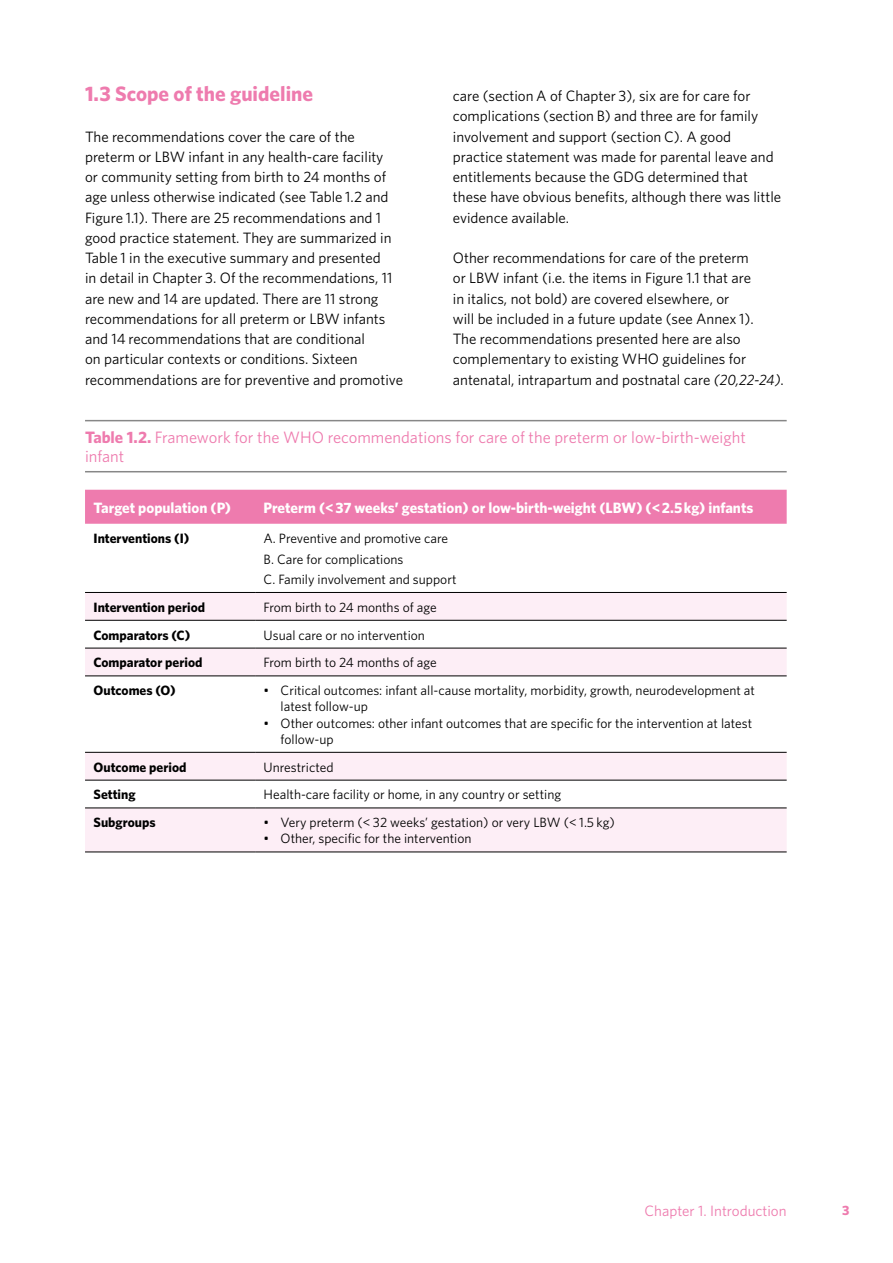
<style>
.page{position:relative;width:893px;height:1263px;background:#fff}
.page>*{position:absolute;margin:0;border:0;box-sizing:border-box;transform-origin:0 0}
.heading_level_1{font:700 21px "Whitney";color:#ee7bae}
.table_title{font:16.5px/19.8px "Whitney";color:#ee7bae}
.body{font:15px/20.2px "Whitney";color:#000}
.table_header_row{font:700 15px "Whitney";color:#fff}
.t1{font:15px "Whitney";color:#ee7bae}
.table_body{font:13.5px/16.2px "Whitney";color:#000}
.table_body-2{font:700 13.5px "Whitney";color:#000}
.t2{font:700 13.5px "Whitney";color:#ee7bae}
.s1{font-style:italic}
.s2{font-weight:700}
</style>
<div class="page">
<hr style="left:85px;top:420px;width:702px;height:1px;background:#878787">
<hr style="left:85px;top:471px;width:702px;height:1px;background:#878787">
<div style="left:85px;top:490px;width:702px;height:34px;background:#ee7bae"></div>
<svg style="left:85px;top:593px;width:702px;height:258px;fill:#fdeef6"></svg>
<hr style="left:85px;top:851px;width:170px;height:1px;background:#000">
<hr style="left:255px;top:851px;width:532px;height:1px;background:#000">
<hr style="left:85px;top:592px;width:170px;height:1px;background:#000">
<hr style="left:255px;top:592px;width:532px;height:1px;background:#000">
<hr style="left:85px;top:620px;width:170px;height:1px;background:#000">
<hr style="left:255px;top:620px;width:532px;height:1px;background:#000">
<hr style="left:85px;top:648px;width:170px;height:1px;background:#000">
<hr style="left:255px;top:648px;width:532px;height:1px;background:#000">
<hr style="left:85px;top:676px;width:170px;height:1px;background:#000">
<hr style="left:255px;top:676px;width:532px;height:1px;background:#000">
<hr style="left:85px;top:752px;width:170px;height:1px;background:#000">
<hr style="left:255px;top:752px;width:532px;height:1px;background:#000">
<hr style="left:85px;top:780px;width:170px;height:1px;background:#000">
<hr style="left:255px;top:780px;width:532px;height:1px;background:#000">
<hr style="left:85px;top:808px;width:170px;height:1px;background:#000">
<hr style="left:255px;top:808px;width:532px;height:1px;background:#000">
<p class="heading_level_1" style="left:85px;top:80px;width:230px">1.3 Scope of the guideline</p>
<p class="body" style="left:85px;top:126px;width:319px">The recommendations cover the care of the preterm or LBW infant in any health-care facility<br>or community setting from birth to 24 months of age unless otherwise indicated (see Table 1.2 and Figure 1.1). There are 25 recommendations and 1 good practice statement. They are summarized in Table 1 in the executive summary and presented<br>in detail in Chapter 3. Of the recommendations, 11 are new and 14 are updated. There are 11 strong recommendations for all preterm or LBW infants and 14 recommendations that are conditional<br>on particular contexts or conditions. Sixteen recommendations are for preventive and promotive</p>
<p class="body" style="left:453px;top:85px;width:330px">care (section A of Chapter 3), six are for care for complications (section B) and three are for family involvement and support (section C). A good practice statement was made for parental leave and entitlements because the GDG determined that these have obvious benefits, although there was little evidence available.</p>
<p class="body" style="left:453px;top:247px;width:333px">Other recommendations for care of the preterm<br>or LBW infant (i.e. the items in Figure 1.1 that are<br>in italics, not bold) are covered elsewhere, or<br>will be included in a future update (see Annex 1).<br>The recommendations presented here are also complementary to existing WHO guidelines for antenatal, intrapartum and postnatal care <span class="s1">(20,22-24)</span>.</p>
<p class="table_title" style="left:85px;top:427px;width:662px"><span class="s2">Table 1.2.</span> Framework for the WHO recommendations for care of the preterm or low-birth-weight infant</p>
<p class="table_header_row" style="left:94px;top:497px;width:139px">Target population (P)</p>
<p class="table_header_row" style="left:264px;top:497px;width:491px">Preterm (&lt; 37 weeks’ gestation) or low-birth-weight (LBW) (&lt; 2.5 kg) infants</p>
<p class="table_body-2" style="left:94px;top:529px;width:97px">Interventions (I)</p>
<p class="table_body" style="left:264px;top:530px;width:186px">A. Preventive and promotive care</p>
<p class="table_body" style="left:264px;top:550px;width:141px">B. Care for complications</p>
<p class="table_body" style="left:264px;top:571px;width:194px">C. Family involvement and support</p>
<p class="table_body-2" style="left:94px;top:598px;width:113px">Intervention period</p>
<p class="table_body" style="left:264px;top:599px;width:175px">From birth to 24 months of age</p>
<p class="table_body-2" style="left:94px;top:626px;width:98px">Comparators (C)</p>
<p class="table_body" style="left:264px;top:626px;width:163px">Usual care or no intervention</p>
<p class="table_body-2" style="left:94px;top:654px;width:110px">Comparator period</p>
<p class="table_body" style="left:264px;top:654px;width:175px">From birth to 24 months of age</p>
<p class="table_body-2" style="left:94px;top:681px;width:84px">Outcomes (O)</p>
<p class="table_body" style="left:281px;top:682px;width:476px;text-indent:-17px">• Critical outcomes: infant all-cause mortality, morbidity, growth, neurodevelopment at latest follow-up</p>
<p class="table_body" style="left:281px;top:714px;width:473px;text-indent:-17px">• Other outcomes: other infant outcomes that are specific for the intervention at latest follow-up</p>
<p class="table_body-2" style="left:94px;top:758px;width:94px">Outcome period</p>
<p class="table_body" style="left:264px;top:758px;width:71px">Unrestricted</p>
<p class="table_body-2" style="left:94px;top:786px;width:44px">Setting</p>
<p class="table_body" style="left:264px;top:786px;width:299px">Health-care facility or home, in any country or setting</p>
<p class="table_body-2" style="left:94px;top:813px;width:64px">Subgroups</p>
<p class="table_body" style="left:264px;top:814px;width:353px">• Very preterm (&lt; 32 weeks’ gestation) or very LBW (&lt; 1.5 kg)</p>
<p class="table_body" style="left:264px;top:830px;width:209px">• Other, specific for the intervention</p>
<p class="t1" style="left:645px;top:1200px;width:144px">Chapter 1. Introduction</p>
<p class="t2" style="left:842px;top:1201px;width:9px">3</p>
</div>
